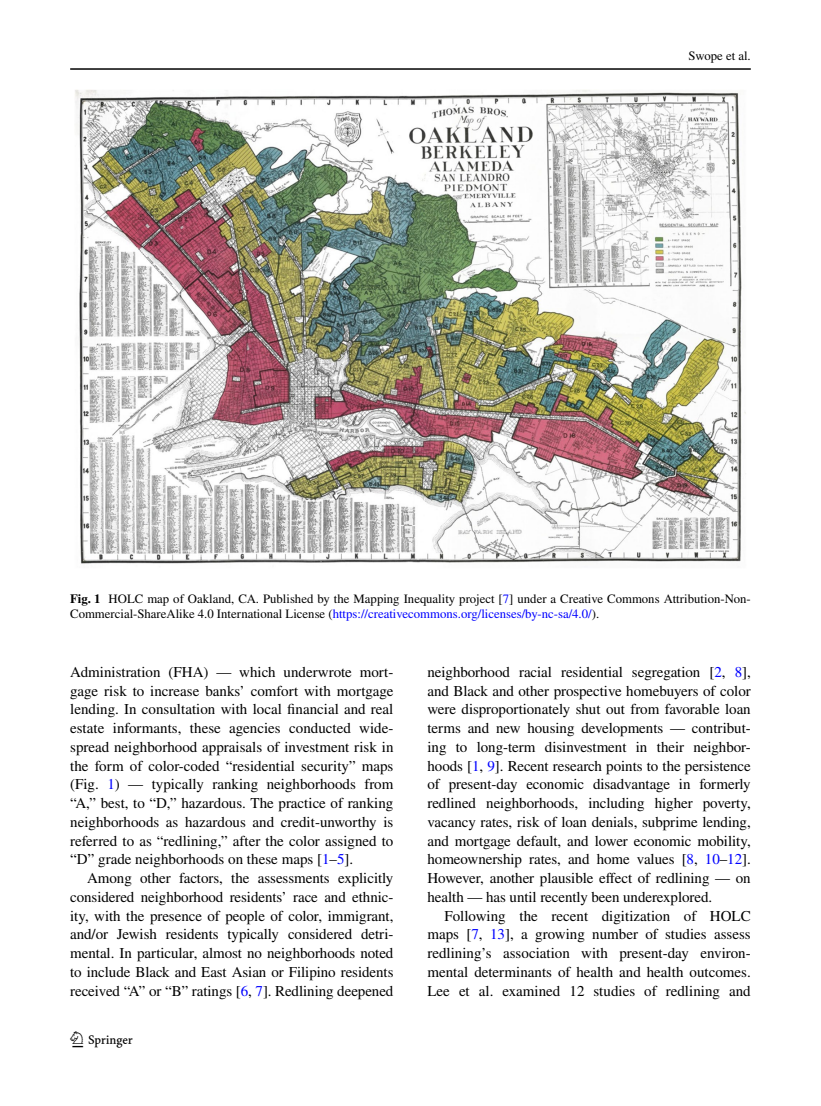
<style>
.page{position:relative;width:821px;height:1106px;background:#fff}
.page>*{position:absolute;margin:0;border:0;box-sizing:border-box;transform-origin:0 0}
.t1{font:22.5px "Springnew Regular 2";color:#000}
.t2{font:15px/18.8px "STIX";letter-spacing:-.005em;color:#000;text-align:justify}
.t3{font:12.75px/15px "STIX";color:#000}
.s1{font-weight:700}
.s2{color:#00f}
</style>
<div class="page">
<hr style="left:70px;top:68px;width:680px;height:2px;background:#000">
<img style="left:75px;top:90px;width:671px;height:474px">
<p class="t3" style="left:688px;top:49px;width:64px">Swope et al.</p>
<p class="t3" style="left:70px;top:592px;width:682px"><span class="s1">Fig. 1</span> HOLC map of Oakland, CA. Published by the Mapping Inequality project [<span class="s2">7</span>] under a Creative Commons Attribution-Non-<br>Commercial-ShareAlike 4.0 International License (<span class="s2">https://creativecommons.org/licenses/by-nc-sa/4.0/</span>).</p>
<p class="t2" style="left:70px;top:663px;width:325px">Administration (FHA) — which underwrote mort&shy;gage risk to increase banks’ comfort with mortgage lending. In consultation with local financial and real estate informants, these agencies conducted wide&shy;spread neighborhood appraisals of investment risk in the form of color-coded “residential security” maps (Fig. <span class="s2">1</span>) — typically ranking neighborhoods from “A,” best, to “D,” hazardous. The practice of ranking neighborhoods as hazardous and credit-unworthy is referred to as “redlining,” after the color assigned to “D” grade neighborhoods on these maps [<span class="s2">1</span>–<span class="s2">5</span>].</p>
<p class="t2" style="left:70px;top:869px;width:325px;text-indent:17px">Among other factors, the assessments explicitly considered neighborhood residents’ race and ethnic&shy;ity, with the presence of people of color, immigrant, and/or Jewish residents typically considered detri&shy;mental. In particular, almost no neighborhoods noted to include Black and East Asian or Filipino residents received “A” or “B” ratings [<span class="s2">6</span>, <span class="s2">7</span>]. Redlining deepened</p>
<h1 class="t1" style="left:72px;top:1031px;width:62px">1 3</h1>
<p class="t2" style="left:427px;top:663px;width:325px">neighborhood racial residential segregation [<span class="s2">2</span>, <span class="s2">8</span>], and Black and other prospective homebuyers of color were disproportionately shut out from favorable loan terms and new housing developments — contribut&shy;ing to long-term disinvestment in their neighbor&shy;hoods [<span class="s2">1</span>, <span class="s2">9</span>]. Recent research points to the persistence of present-day economic disadvantage in formerly redlined neighborhoods, including higher poverty, vacancy rates, risk of loan denials, subprime lending, and mortgage default, and lower economic mobility, homeownership rates, and home values [<span class="s2">8</span>, <span class="s2">10</span>–<span class="s2">12</span>].<br>However, another plausible effect of redlining — on health — has until recently been underexplored.</p>
<p class="t2" style="left:427px;top:907px;width:325px;text-indent:17px">Following the recent digitization of HOLC maps [<span class="s2">7</span>, <span class="s2">13</span>], a growing number of studies assess redlining’s association with present-day environ&shy;mental determinants of health and health outcomes.<br>Lee et al. examined 12 studies of redlining and</p>
</div>
